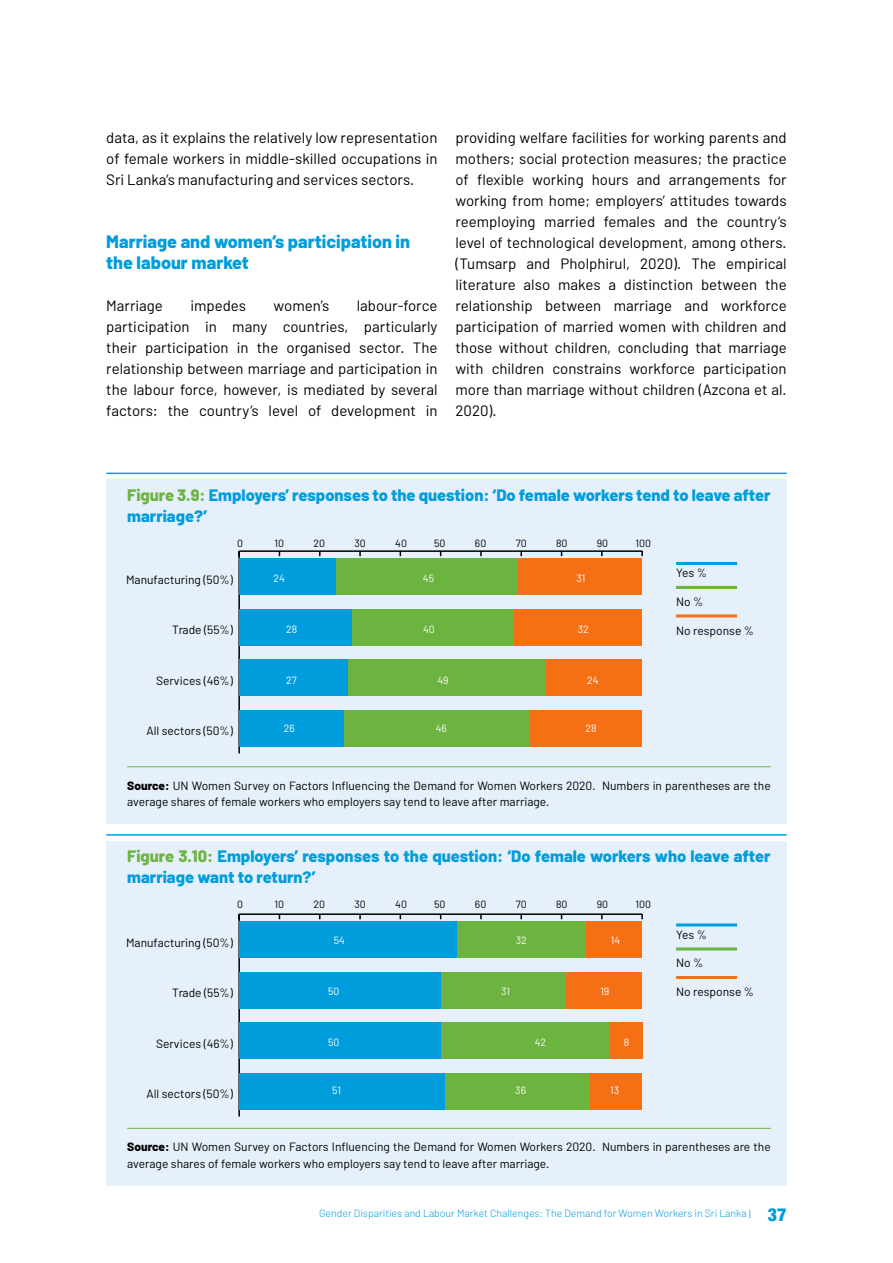
<style>
.page{position:relative;width:893px;height:1263px;background:#fff}
.page>*{position:absolute;margin:0;border:0;box-sizing:border-box;transform-origin:0 0}
.t1{font:800 18px/21px "Barlow";color:#009ddc}
.t2{font:800 16.5px/21px "Barlow";color:#009ddc}
.t3{font:15px/21px "Barlow";color:#000;text-align:justify}
.t4{font:12px/16.5px "Barlow";color:#000}
.t5{font:300 10.5px "Barlow";color:#009ddc}
.t6{font:10.5px "Barlow";color:#fff}
.t7{font:10.5px "Barlow";color:#000}
.s1{color:#6cb33f}
.s2{font-weight:800}
.s3{font-family:"Breuer Text";font-weight:400}
.s4{font-family:"Helvetica Neue LT Std";font-weight:900;font-stretch:condensed;font-size:18px}
</style>
<div class="page">
<div style="left:106px;top:480px;width:681px;height:344px;background:#e5f0fa"></div>
<hr style="left:106px;top:473px;width:681px;height:1px;background:#009ddc">
<hr style="left:127px;top:766px;width:644px;height:1px;background:#6cb33f">
<hr style="left:676px;top:562px;width:61px;height:3px;background:#009ddc">
<hr style="left:676px;top:586px;width:61px;height:3px;background:#6cb33f">
<hr style="left:676px;top:614px;width:61px;height:3px;background:#f57014">
<hr style="left:239px;top:550px;width:403px;height:2px;background:#000">
<hr style="left:238px;top:551px;width:2px;height:202px;background:#000">
<div style="left:517px;top:558px;width:125px;height:37px;background:#f57014"></div>
<div style="left:513px;top:609px;width:129px;height:36px;background:#f57014"></div>
<div style="left:545px;top:659px;width:97px;height:37px;background:#f57014"></div>
<div style="left:529px;top:710px;width:113px;height:36px;background:#f57014"></div>
<div style="left:336px;top:558px;width:181px;height:37px;background:#6cb33f"></div>
<div style="left:352px;top:609px;width:161px;height:36px;background:#6cb33f"></div>
<div style="left:348px;top:659px;width:197px;height:37px;background:#6cb33f"></div>
<div style="left:344px;top:710px;width:185px;height:36px;background:#6cb33f"></div>
<div style="left:239px;top:558px;width:97px;height:37px;background:#009ddc"></div>
<div style="left:239px;top:609px;width:113px;height:36px;background:#009ddc"></div>
<div style="left:239px;top:659px;width:109px;height:37px;background:#009ddc"></div>
<div style="left:239px;top:710px;width:105px;height:36px;background:#009ddc"></div>
<div style="left:106px;top:841px;width:681px;height:345px;background:#e5f0fa"></div>
<hr style="left:106px;top:834px;width:681px;height:2px;background:#009ddc">
<hr style="left:127px;top:1128px;width:644px;height:1px;background:#6cb33f">
<hr style="left:676px;top:923px;width:61px;height:3px;background:#009ddc">
<hr style="left:676px;top:947px;width:61px;height:3px;background:#6cb33f">
<hr style="left:676px;top:976px;width:61px;height:3px;background:#f57014">
<hr style="left:239px;top:913px;width:403px;height:2px;background:#000">
<hr style="left:238px;top:914px;width:2px;height:202px;background:#000">
<div style="left:586px;top:921px;width:56px;height:37px;background:#f57014"></div>
<div style="left:566px;top:972px;width:76px;height:36px;background:#f57014"></div>
<div style="left:610px;top:1022px;width:32px;height:37px;background:#f57014"></div>
<div style="left:590px;top:1073px;width:52px;height:36px;background:#f57014"></div>
<div style="left:457px;top:921px;width:129px;height:37px;background:#6cb33f"></div>
<div style="left:441px;top:972px;width:125px;height:36px;background:#6cb33f"></div>
<div style="left:441px;top:1022px;width:169px;height:37px;background:#6cb33f"></div>
<div style="left:445px;top:1073px;width:145px;height:36px;background:#6cb33f"></div>
<div style="left:239px;top:921px;width:218px;height:37px;background:#009ddc"></div>
<div style="left:239px;top:972px;width:202px;height:36px;background:#009ddc"></div>
<div style="left:239px;top:1022px;width:202px;height:37px;background:#009ddc"></div>
<div style="left:239px;top:1073px;width:206px;height:36px;background:#009ddc"></div>
<p class="t3" style="left:106px;top:126px;width:333px">data, as it explains the relatively low representation of female workers in middle-skilled occupations in Sri Lanka’s manufacturing and services sectors.</p>
<p class="t1" style="left:106px;top:229px;width:305px">Marriage and women’s participation in the labour market</p>
<p class="t3" style="left:106px;top:294px;width:58px">Marriage</p>
<p class="t3" style="left:190px;top:294px;width:57px">impedes</p>
<p class="t3" style="left:274px;top:294px;width:57px">women’s</p>
<p class="t3" style="left:106px;top:294px;width:333px;text-indent:250px">labour-force participation in many countries, particularly their participation in the organised sector. The relationship between marriage and participation in the labour force, however, is mediated by several factors: the country’s level of development in</p>
<p class="t3" style="left:455px;top:126px;width:333px">providing welfare facilities for working parents and mothers; social protection measures; the practice of flexible working hours and arrangements for working from home; employers’ attitudes towards reemploying married females and the country’s level of technological development, among others. (Tumsarp and Pholphirul, 2020). The empirical literature also makes a distinction between the relationship between marriage and workforce participation of married women with children and those without children, concluding that marriage with children constrains workforce participation more than marriage without children (Azcona et al.<br>2020).</p>
<p class="t2" style="left:127px;top:483px;width:645px"><span class="s1">Figure 3.9:</span> Employers’ responses to the question: ‘Do female workers tend to leave after marriage?’</p>
<p class="t7" style="left:237px;top:536px;width:7px">0</p>
<p class="t7" style="left:275px;top:536px;width:11px">10</p>
<p class="t7" style="left:313px;top:536px;width:13px">20</p>
<p class="t7" style="left:354px;top:536px;width:13px">30</p>
<p class="t7" style="left:395px;top:536px;width:13px">40</p>
<p class="t7" style="left:434px;top:536px;width:13px">50</p>
<p class="t7" style="left:475px;top:536px;width:13px">60</p>
<p class="t7" style="left:516px;top:536px;width:12px">70</p>
<p class="t7" style="left:556px;top:536px;width:13px">80</p>
<p class="t7" style="left:597px;top:536px;width:13px">90</p>
<p class="t7" style="left:635px;top:536px;width:17px">100</p>
<p class="t4" style="left:126px;top:571px;width:108px">Manufacturing (50%)</p>
<p class="t6" style="left:273px;top:572px;width:13px">24</p>
<p class="t6" style="left:423px;top:572px;width:13px">45</p>
<p class="t6" style="left:576px;top:572px;width:10px">31</p>
<p class="t6" style="left:286px;top:623px;width:13px">28</p>
<p class="t6" style="left:423px;top:623px;width:13px">40</p>
<p class="t6" style="left:578px;top:623px;width:13px">32</p>
<p class="t4" style="left:172px;top:621px;width:62px">Trade (55%)</p>
<p class="t4" style="left:156px;top:672px;width:78px">Services (46%)</p>
<p class="t4" style="left:147px;top:722px;width:88px">All sectors (50%)</p>
<p class="t6" style="left:286px;top:674px;width:12px">27</p>
<p class="t6" style="left:437px;top:674px;width:13px">49</p>
<p class="t6" style="left:587px;top:674px;width:13px">24</p>
<p class="t6" style="left:284px;top:722px;width:13px">26</p>
<p class="t6" style="left:436px;top:722px;width:13px">46</p>
<p class="t6" style="left:585px;top:722px;width:13px">28</p>
<p class="t4" style="left:676px;top:564px;width:32px">Yes %</p>
<p class="t4" style="left:676px;top:593px;width:29px">No %</p>
<p class="t4" style="left:676px;top:622px;width:79px">No response %</p>
<p class="t4" style="left:127px;top:777px;width:645px"><span class="s2">Source:</span> UN Women Survey on Factors Influencing the Demand for Women Workers 2020. Numbers in parentheses are the average shares of female workers who employers say tend to leave after marriage.</p>
<p class="t2" style="left:127px;top:844px;width:645px"><span class="s1">Figure 3.10:</span> Employers’ responses to the question: ‘Do female workers who leave after marriage want to return?’</p>
<p class="t7" style="left:237px;top:898px;width:7px">0</p>
<p class="t7" style="left:275px;top:898px;width:11px">10</p>
<p class="t7" style="left:313px;top:898px;width:13px">20</p>
<p class="t7" style="left:354px;top:898px;width:13px">30</p>
<p class="t7" style="left:395px;top:898px;width:13px">40</p>
<p class="t7" style="left:434px;top:898px;width:13px">50</p>
<p class="t7" style="left:475px;top:898px;width:13px">60</p>
<p class="t7" style="left:516px;top:898px;width:12px">70</p>
<p class="t7" style="left:556px;top:898px;width:13px">80</p>
<p class="t7" style="left:597px;top:898px;width:13px">90</p>
<p class="t7" style="left:635px;top:898px;width:17px">100</p>
<p class="t4" style="left:126px;top:934px;width:108px">Manufacturing (50%)</p>
<p class="t6" style="left:334px;top:933px;width:13px">54</p>
<p class="t6" style="left:516px;top:933px;width:13px">32</p>
<p class="t6" style="left:611px;top:933px;width:11px">14</p>
<p class="t6" style="left:328px;top:984px;width:13px">50</p>
<p class="t6" style="left:501px;top:984px;width:10px">31</p>
<p class="t6" style="left:600px;top:984px;width:11px">19</p>
<p class="t4" style="left:172px;top:984px;width:62px">Trade (55%)</p>
<p class="t4" style="left:156px;top:1035px;width:78px">Services (46%)</p>
<p class="t4" style="left:147px;top:1085px;width:88px">All sectors (50%)</p>
<p class="t6" style="left:328px;top:1035px;width:13px">50</p>
<p class="t6" style="left:535px;top:1035px;width:13px">42</p>
<p class="t6" style="left:624px;top:1035px;width:7px">8</p>
<p class="t6" style="left:332px;top:1083px;width:10px">51</p>
<p class="t6" style="left:515px;top:1083px;width:12px">36</p>
<p class="t6" style="left:610px;top:1083px;width:11px">13</p>
<p class="t4" style="left:676px;top:926px;width:32px">Yes %</p>
<p class="t4" style="left:676px;top:954px;width:29px">No %</p>
<p class="t4" style="left:676px;top:983px;width:79px">No response %</p>
<p class="t4" style="left:127px;top:1138px;width:645px"><span class="s2">Source:</span> UN Women Survey on Factors Influencing the Demand for Women Workers 2020. Numbers in parentheses are the average shares of female workers who employers say tend to leave after marriage.</p>
<p class="t5" style="left:319px;top:1207px;width:469px">Gender Disparities and Labour Market Challenges: The Demand for Women Workers in Sri Lanka <span class="s3">|</span> <span class="s4">37</span></p>
</div>
